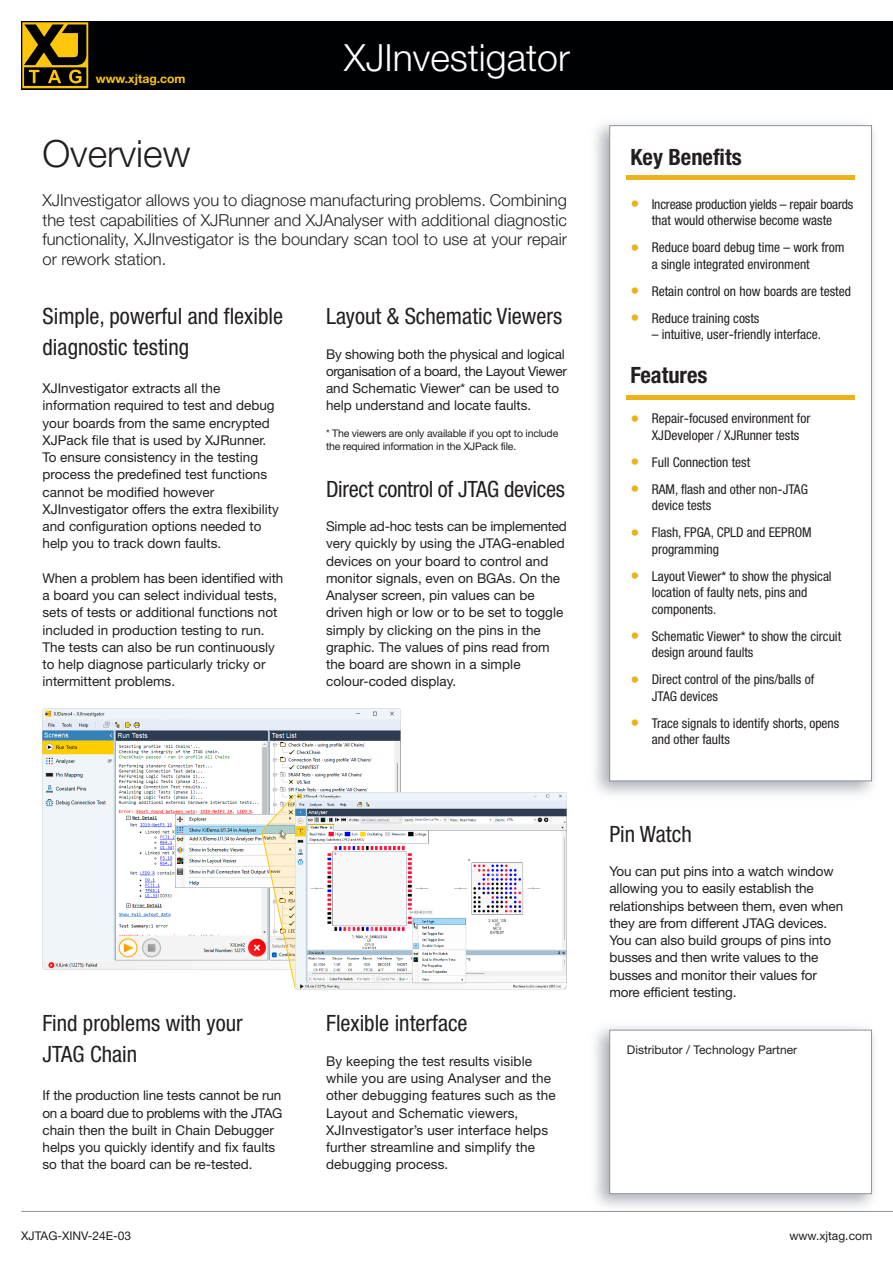
<style>
.page{position:relative;width:893px;height:1263px;background:#fff}
.page>*{position:absolute;margin:0;border:0;box-sizing:border-box;transform-origin:0 0}
.t1{font:300 37.5px "Helvetica Neue LT";color:#fff}
.t2{font:300 37.5px "Helvetica Neue LT";color:#231f20}
.t3{font:condensed 22.5px/30.9px "Helvetica Neue";color:#231f20}
.t4{font:700 condensed 22.5px "Helvetica Neue";color:#231f20}
.t5{font:300 16.5px/19.5px "Helvetica Neue LT";color:#231f20;text-align:justify}
.t6{font:13.5px/17.2px "Helvetica Neue LT";color:#231f20}
.t7{font:condensed 13.5px/16.5px "Helvetica Neue";color:#231f20}
.t8{font:700 12.15px "Helvetica Neue LT";color:#fec70c}
.t9{font:12px "Helvetica Neue LT";color:#231f20}
.t10{font:10.5px/12.6px "Helvetica Neue LT";letter-spacing:-.02em;color:#231f20}
.s1{font-size:18px;color:#eab21b}
.s2{font-family:"Helvetica Neue LT";font-stretch:normal}
</style>
<div class="page">
<div style="left:609px;top:125px;width:263px;height:656px;border:1px solid #8f9299"></div>
<div style="left:21px;top:21px;width:872px;height:68px;background:#000103"></div>
<svg style="left:22px;top:22px;width:66px;height:66px"></svg>
<hr style="left:626px;top:175px;width:229px;height:4px;background:#eab21b">
<div style="left:609px;top:1030px;width:263px;height:164px;border:1px solid #8f9299"></div>
<hr style="left:626px;top:395px;width:229px;height:4px;background:#eab21b">
<hr style="left:21px;top:1211px;width:872px;height:1px;background:#8f9299">
<img style="left:43px;top:709px;width:357px;height:260px">
<img style="left:176px;top:814px;width:85px;height:74px">
<svg style="left:261px;top:794px;width:34px;height:194px"></svg>
<img style="left:295px;top:793px;width:272px;height:196px">
<p class="t8" style="left:96px;top:72px;width:91px">www.xjtag.com</p>
<h1 class="t1" style="left:344px;top:35px;width:227px">XJInvestigator</h1>
<h1 class="t2" style="left:43px;top:131px;width:149px">Overview</h1>
<p class="t5" style="left:43px;top:190px;width:526px">XJInvestigator allows you to diagnose manufacturing problems. Combining the test capabilities of XJRunner and XJAnalyser with additional diagnostic functionality, XJInvestigator is the boundary scan tool to use at your repair or rework station.</p>
<h2 class="t3" style="left:43px;top:300px;width:242px">Simple, powerful and flexible diagnostic testing</h2>
<p class="t6" style="left:43px;top:379px;width:238px">XJInvestigator extracts all the information required to test and debug your boards from the same encrypted XJPack file that is used by XJRunner.<br>To ensure consistency in the testing process the predefined test functions cannot be modified however XJInvestigator offers the extra flexibility and configuration options needed to help you to track down faults.</p>
<p class="t6" style="left:43px;top:569px;width:242px">When a problem has been identified with a board you can select individual tests, sets of tests or additional functions not included in production testing to run.<br>The tests can also be run continuously to help diagnose particularly tricky or intermittent problems.</p>
<h2 class="t3" style="left:326px;top:300px;width:238px">Layout &amp; Schematic Viewers</h2>
<p class="t6" style="left:326px;top:345px;width:242px">By showing both the physical and logical organisation of a board, the Layout Viewer and Schematic Viewer* can be used to help understand and locate faults.</p>
<p class="t10" style="left:326px;top:427px;width:234px">* The viewers are only available if you opt to include the required information in the XJPack file.</p>
<h2 class="t3" style="left:326px;top:473px;width:240px">Direct control of JTAG devices</h2>
<p class="t6" style="left:326px;top:517px;width:242px">Simple ad-hoc tests can be implemented very quickly by using the JTAG-enabled devices on your board to control and monitor signals, even on BGAs. On the Analyser screen, pin values can be driven high or low or to be set to toggle simply by clicking on the pins in the graphic. The values of pins read from the board are shown in a simple colour-coded display.</p>
<h2 class="t3" style="left:43px;top:1008px;width:202px">Find problems with your<br>JTAG Chain</h2>
<p class="t6" style="left:43px;top:1087px;width:241px">If the production line tests cannot be run on a board due to problems with the JTAG chain then the built in Chain Debugger helps you quickly identify and fix faults so that the board can be re-tested.</p>
<h2 class="t3" style="left:326px;top:1008px;width:143px">Flexible interface</h2>
<p class="t6" style="left:326px;top:1052px;width:231px">By keeping the test results visible while you are using Analyser and the other debugging features such as the Layout and Schematic viewers, XJInvestigator’s user interface helps further streamline and simplify the debugging process.</p>
<h2 class="t4" style="left:630px;top:143px;width:113px">Key Benefits</h2>
<p class="t7" style="left:630px;top:195px;width:224px;text-align:center"><span class="s1">•</span> Increase production yields – repair boards that would otherwise become waste</p>
<p class="t7" style="left:652px;top:239px;width:194px;text-indent:-21px"><span class="s1">•</span> Reduce board debug time – work from a single integrated environment</p>
<p class="t7" style="left:630px;top:282px;width:222px"><span class="s1">•</span> Retain control on how boards are tested</p>
<p class="t7" style="left:630px;top:309px;width:130px"><span class="s1">•</span> Reduce training costs</p>
<p class="t7" style="left:652px;top:326px;width:171px">– intuitive, user<span class="s2">-</span>friendly interface.</p>
<h2 class="t4" style="left:630px;top:361px;width:79px">Features</h2>
<p class="t7" style="left:652px;top:410px;width:160px;text-indent:-21px"><span class="s1">•</span> Repair<span class="s2">-</span>focused environment for<br>XJDeveloper / XJRunner tests</p>
<p class="t7" style="left:630px;top:453px;width:121px"><span class="s1">•</span> Full Connection test</p>
<p class="t7" style="left:652px;top:480px;width:158px;text-indent:-21px"><span class="s1">•</span> RAM, flash and other non<span class="s2">-</span>JTAG device tests</p>
<p class="t7" style="left:652px;top:524px;width:161px;text-indent:-21px"><span class="s1">•</span> Flash, FPGA, CPLD and EEPROM programming</p>
<p class="t7" style="left:652px;top:567px;width:181px;text-indent:-21px"><span class="s1">•</span> Layout Viewer* to show the physical location of faulty nets, pins and components.</p>
<p class="t7" style="left:652px;top:627px;width:191px;text-indent:-21px"><span class="s1">•</span> Schematic Viewer* to show the circuit design around faults</p>
<p class="t7" style="left:652px;top:671px;width:164px;text-indent:-21px"><span class="s1">•</span> Direct control of the pins/balls of<br>JTAG devices</p>
<p class="t7" style="left:652px;top:714px;width:189px;text-indent:-21px"><span class="s1">•</span> Trace signals to identify shorts, opens and other faults</p>
<h2 class="t3" style="left:609px;top:818px;width:84px">Pin Watch</h2>
<p class="t6" style="left:609px;top:862px;width:235px">You can put pins into a watch window allowing you to easily establish the relationships between them, even when they are from different JTAG devices.<br>You can also build groups of pins into busses and then write values to the busses and monitor their values for more efficient testing.</p>
<p class="t9" style="left:627px;top:1042px;width:172px">Distributor / Technology Partner</p>
<p class="t9" style="left:21px;top:1229px;width:112px">XJTAG-XINV-24E-03</p>
<p class="t9" style="left:789px;top:1229px;width:84px">www.xjtag.com</p>
</div>
